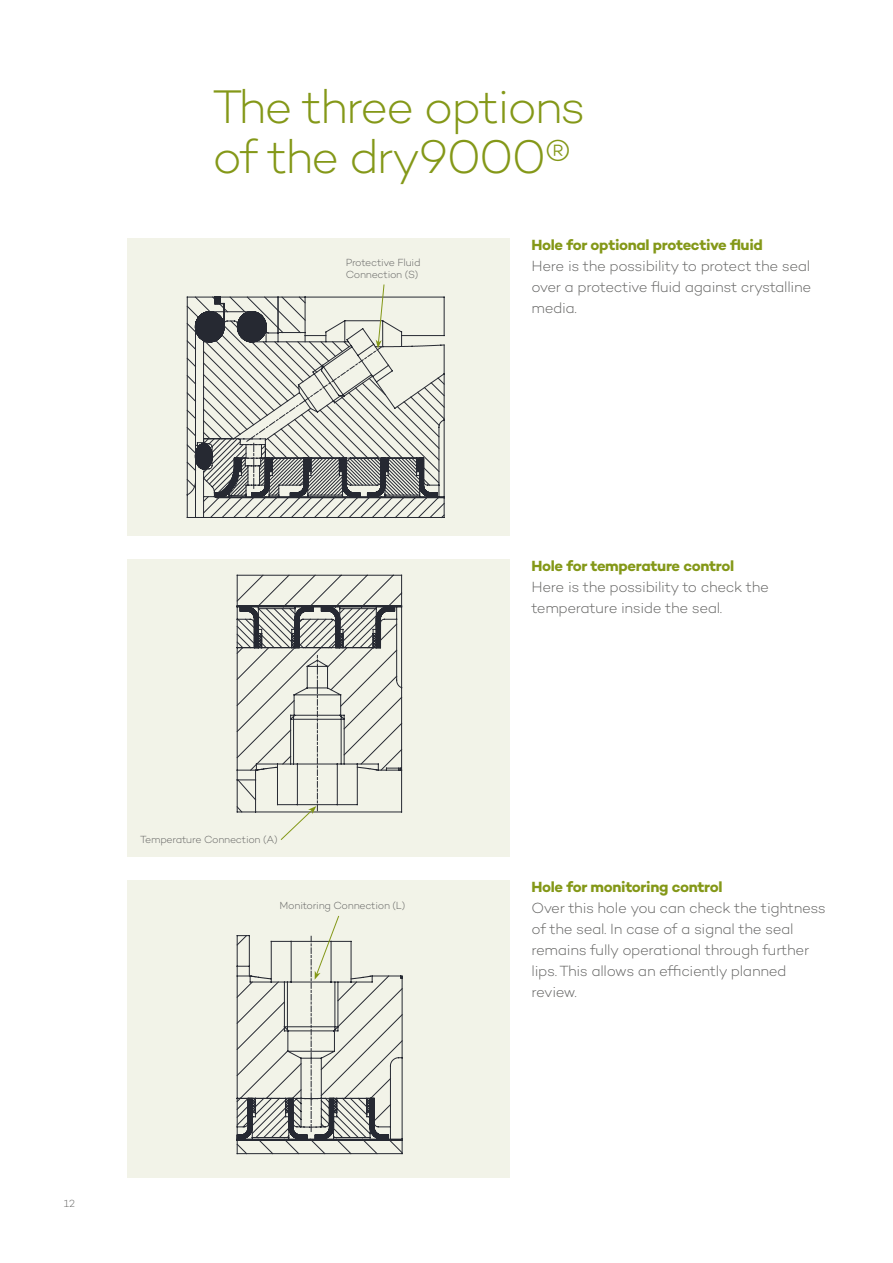
<style>
.page{position:relative;width:893px;height:1263px;background:#fff}
.page>*{position:absolute;margin:0;border:0;box-sizing:border-box;transform-origin:0 0}
.Headline_1{font:300 48px/49.5px "Campton";letter-spacing:-.045em;color:#849818}
.t1{font:300 15px/21px "Campton";letter-spacing:-.03em;color:#636362}
.Fließtext{font:700 15px "Campton";letter-spacing:-.025em;color:#849818}
.t2{font:300 10.5px "Campton";letter-spacing:-.03em;color:#636362}
</style>
<div class="page">
<div style="left:128px;top:238px;width:382px;height:298px;background:#f2f3e8"></div>
<svg style="left:186px;top:284px;width:259px;height:234px"></svg>
<div style="left:128px;top:880px;width:382px;height:298px;background:#f2f3e8"></div>
<svg style="left:389px;top:975px;width:14px;height:180px"></svg>
<svg style="left:236px;top:915px;width:153px;height:240px"></svg>
<div style="left:128px;top:559px;width:382px;height:298px;background:#f2f3e8"></div>
<svg style="left:236px;top:574px;width:167px;height:5px"></svg>
<svg style="left:236px;top:783px;width:141px;height:30px"></svg>
<svg style="left:236px;top:579px;width:167px;height:204px"></svg>
<svg style="left:280px;top:806px;width:36px;height:34px"></svg>
<p class="Headline_1" style="left:213px;top:82px;width:375px">The three options of the dry9000®</p>
<p class="t2" style="left:346px;top:256px;width:76px">Protective Fluid</p>
<p class="t2" style="left:346px;top:268px;width:74px">Connection (S)</p>
<p class="Fließtext" style="left:531px;top:235px;width:233px">Hole for optional protective fluid</p>
<p class="t1" style="left:531px;top:255px;width:281px;text-align:justify">Here is the possibility to protect the seal over a protective fluid against crystalline media.</p>
<p class="t2" style="left:140px;top:833px;width:139px">Temperature Connection (A)</p>
<p class="t2" style="left:280px;top:899px;width:127px">Monitoring Connection (L)</p>
<p class="t2" style="left:64px;top:1197px;width:13px">12</p>
<p class="Fließtext" style="left:531px;top:556px;width:204px">Hole for temperature control</p>
<p class="t1" style="left:531px;top:576px;width:239px">Here is the possibility to check the temperature inside the seal.</p>
<p class="Fließtext" style="left:531px;top:877px;width:192px">Hole for monitoring control</p>
<p class="t1" style="left:531px;top:897px;width:296px">Over this hole you can check the tightness of the seal. In case of a signal the seal remains fully operational through further lips. This allows an efficiently planned review.</p>
</div>
